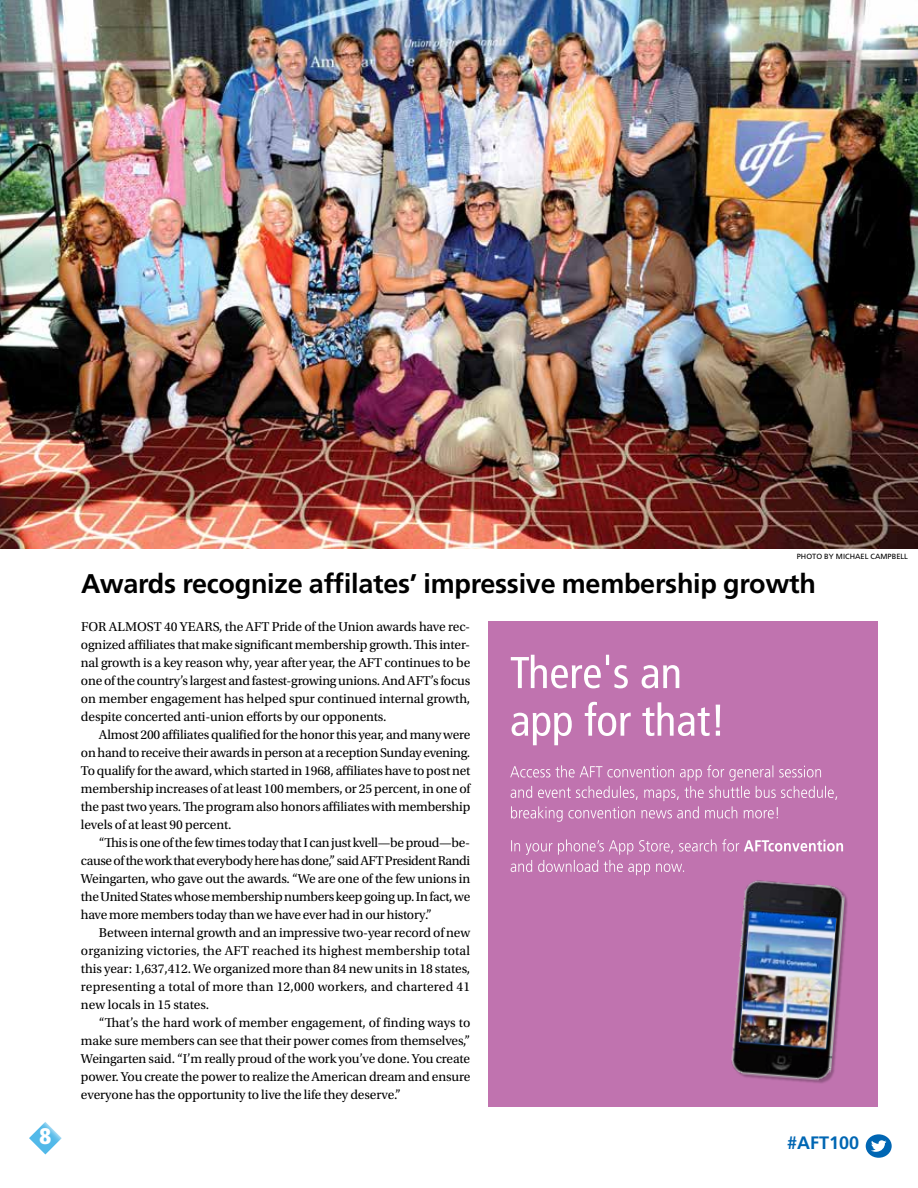
<style>
.page{position:relative;width:918px;height:1188px;background:#fff}
.page>*{position:absolute;margin:0;border:0;box-sizing:border-box;transform-origin:0 0}
.t1{font:700 27px "Frutiger LT Std";letter-spacing:-.01em;color:#000}
.t2{font:900 condensed 22.5px "Frutiger LT Std";color:#fff}
.t3{font:700 18px "Frutiger LT Std";color:#0066b3}
.t4{font:13.5px/18px "Utopia Std";letter-spacing:-.01em;color:#000;text-align:justify}
.t5{font:7.5px "Frutiger LT Std";color:#000}
</style>
<div class="page">
<svg style="left:29px;top:1122px;width:33px;height:32px"></svg>
<div style="left:866px;top:1134px;width:26px;height:24px;background:#0066b3;border-radius:50%"></div>
<svg style="left:871px;top:1140px;width:16px;height:12px"></svg>
<div style="left:488px;top:621px;width:390px;height:485px;background:#c073af"></div>
<div style="left:733px;top:882px;width:115px;height:202px;background:#000;opacity:.25"></div>
<img style="left:731px;top:880px;width:115px;height:201px">
<img style="left:739px;top:911px;width:97px;height:138px">
<svg style="left:511px;top:839px;width:332px;height:36px"></svg>
<svg style="left:510px;top:765px;width:327px;height:57px"></svg>
<svg style="left:512px;top:702px;width:208px;height:43px"></svg>
<svg style="left:511px;top:655px;width:168px;height:33px"></svg>
<img style="left:0;top:0;width:918px;height:549px">
<p class="t5" style="left:797px;top:552px;width:113px">PHOTO BY MICHAEL CAMPBELL</p>
<h1 class="t1" style="left:81px;top:567px;width:736px">Awards recognize affilates’ impressive membership growth</h1>
<p class="t4" style="left:81px;top:618px;width:391px">FOR ALMOST 40 YEARS, the AFT Pride of the Union awards have rec&shy;ognized affiliates that make significant membership growth. This inter&shy;nal growth is a key reason why, year after year, the AFT continues to be one of the country’s largest and fastest-growing unions. And AFT’s focus on member engagement has helped spur continued internal growth, despite concerted anti-union efforts by our opponents.</p>
<p class="t4" style="left:81px;top:726px;width:391px;text-indent:18px">Almost 200 affiliates qualified for the honor this year, and many were on hand to receive their awards in person at a reception Sunday evening.<br>To qualify for the award, which started in 1968, affiliates have to post net membership increases of at least 100 members, or 25 percent, in one of the past two years. The program also honors affiliates with membership levels of at least 90 percent.</p>
<p class="t4" style="left:81px;top:834px;width:391px;text-indent:18px">“This is one of the few times today that I can just kvell—be proud—be&shy;cause of the work that everybody here has done,” said AFT President Randi Weingarten, who gave out the awards. “We are one of the few unions in the United States whose membership numbers keep going up. In fact, we have more members today than we have ever had in our history.”</p>
<p class="t4" style="left:81px;top:924px;width:391px;text-indent:18px">Between internal growth and an impressive two-year record of new organizing victories, the AFT reached its highest membership total this year: 1,637,412. We organized more than 84 new units in 18 states, representing a total of more than 12,000 workers, and chartered 41 new locals in 15 states.</p>
<p class="t4" style="left:81px;top:1014px;width:391px;text-indent:18px">“That’s the hard work of member engagement, of finding ways to make sure members can see that their power comes from themselves,” Weingarten said. “I’m really proud of the work you’ve done. You create power. You create the power to realize the American dream and ensure everyone has the opportunity to live the life they deserve.”</p>
<h2 class="t2" style="left:40px;top:1123px;width:13px">8</h2>
<h3 class="t3" style="left:787px;top:1132px;width:74px">#AFT100</h3>
</div>
